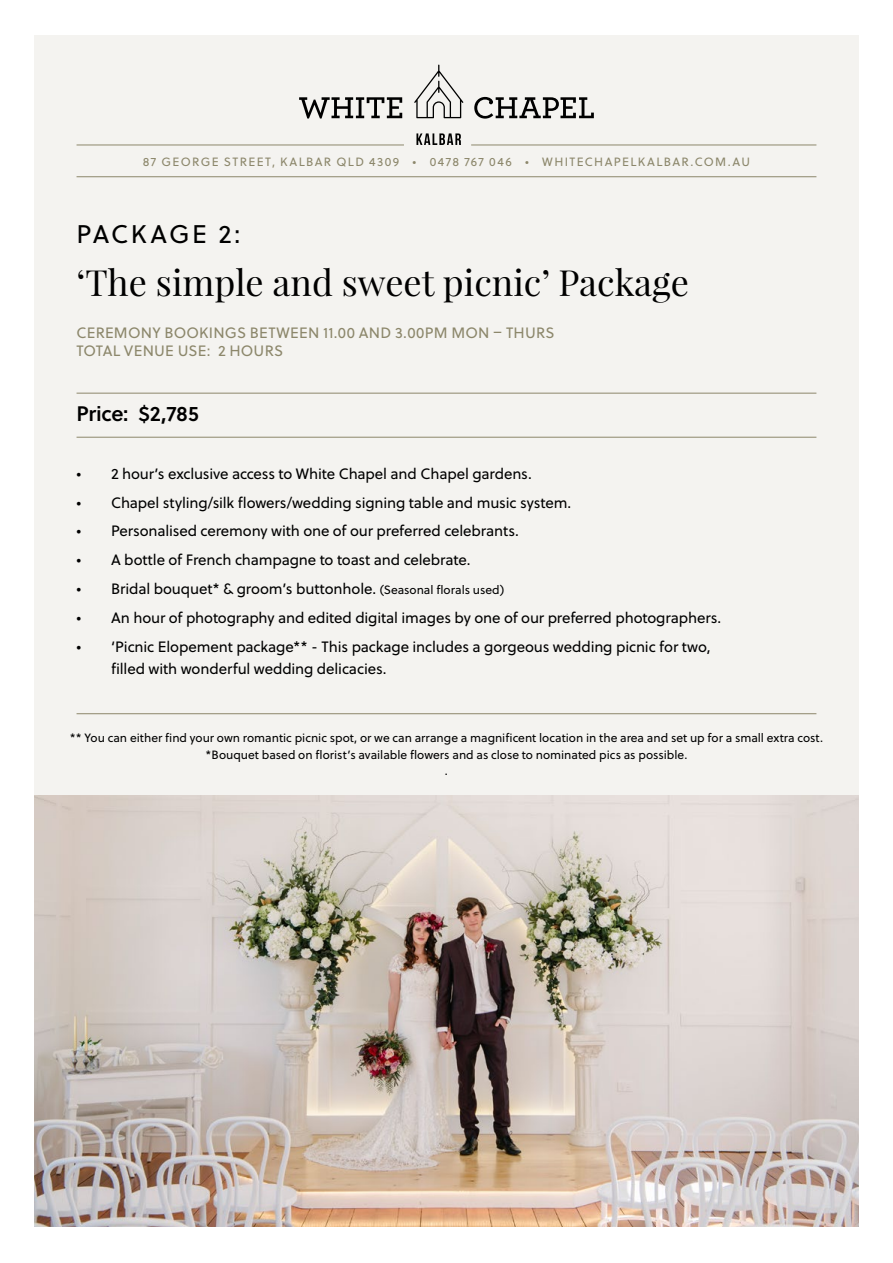
<style>
.page{position:relative;width:893px;height:1263px;background:#fff}
.page>*{position:absolute;margin:0;border:0;box-sizing:border-box;transform-origin:0 0}
.t1{font:36px "Playfair Display";color:#000}
.t2{font:25.5px "Soleil";letter-spacing:.085em;color:#000}
.t3{font:21px "Soleil Sb";letter-spacing:-.01em;color:#000}
.t4{font:15px/22.5px "Soleil";letter-spacing:-.01em;color:#000}
.t5{font:15px/18px "Soleil";letter-spacing:.015em;color:#8c876b}
.t6{font:12px "Soleil";color:#000}
.t7{font:12px "Soleil";letter-spacing:.115em;color:#8c876b}
.s1{font-size:12px}
</style>
<div class="page">
<div style="left:34px;top:35px;width:825px;height:1192px;background:#f4f3f0"></div>
<svg style="left:299px;top:97px;width:103px;height:22px"></svg>
<svg style="left:474px;top:97px;width:120px;height:22px"></svg>
<svg style="left:414px;top:65px;width:49px;height:53px"></svg>
<svg style="left:416px;top:133px;width:45px;height:12px"></svg>
<hr style="left:77px;top:145px;width:327px;height:1px;background:#8c876b">
<hr style="left:471px;top:145px;width:345px;height:1px;background:#8c876b">
<hr style="left:77px;top:176px;width:739px;height:1px;background:#8c876b">
<hr style="left:77px;top:393px;width:739px;height:1px;background:#8c876b">
<hr style="left:77px;top:437px;width:739px;height:1px;background:#8c876b">
<hr style="left:77px;top:713px;width:739px;height:1px;background:#8c876b">
<img style="left:34px;top:795px;width:825px;height:432px">
<p class="t7" style="left:143px;top:153px;width:609px">87 GEORGE STREET, KALBAR QLD 4309 • 0478 767 046 • WHITECHAPELKALBAR.COM.AU</p>
<p class="t2" style="left:77px;top:216px;width:165px">PACKAGE 2:</p>
<p class="t1" style="left:77px;top:260px;width:614px">‘The simple and sweet picnic’ Package</p>
<p class="t5" style="left:77px;top:323px;width:479px">CEREMONY BOOKINGS BETWEEN 11.00 AND 3.00PM MON – THURS<br>TOTAL VENUE USE: 2 HOURS</p>
<p class="t3" style="left:77px;top:397px;width:124px">Price: $2,785</p>
<p class="t4" style="left:77px;top:462px;width:457px">• 2 hour’s exclusive access to White Chapel and Chapel gardens.</p>
<p class="t4" style="left:77px;top:491px;width:496px">• Chapel styling/silk flowers/wedding signing table and music system.</p>
<p class="t4" style="left:77px;top:519px;width:444px">• Personalised ceremony with one of our preferred celebrants.</p>
<p class="t4" style="left:77px;top:548px;width:396px">• A bottle of French champagne to toast and celebrate.</p>
<p class="t4" style="left:77px;top:577px;width:429px">• Bridal bouquet* &amp; groom’s buttonhole. <span class="s1">(Seasonal florals used)</span></p>
<p class="t4" style="left:77px;top:606px;width:646px">• An hour of photography and edited digital images by one of our preferred photographers.</p>
<p class="t4" style="left:111px;top:635px;width:601px;text-indent:-34px">• ‘Picnic Elopement package** - This package includes a gorgeous wedding picnic for two, filled with wonderful wedding delicacies.</p>
<p class="t6" style="left:70px;top:729px;width:754px">** You can either find your own romantic picnic spot, or we can arrange a magnificent location in the area and set up for a small extra cost.</p>
<p class="t6" style="left:206px;top:746px;width:483px">*Bouquet based on florist’s available flowers and as close to nominated pics as possible.</p>
<p class="t6" style="left:445px;top:762px;width:4px">.</p>
</div>
